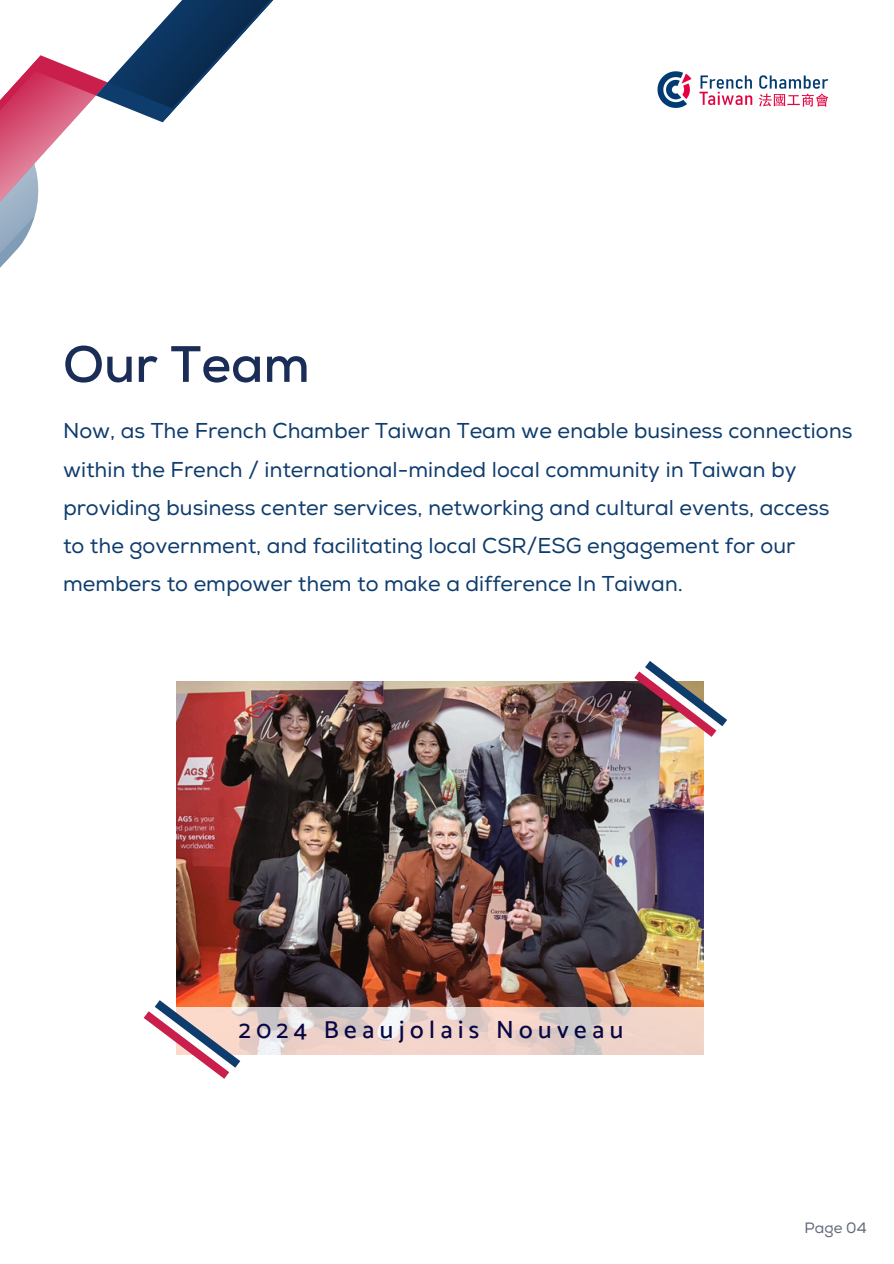
<style>
.page{position:relative;width:894px;height:1264px;background:#fff}
.page>*{position:absolute;margin:0;border:0;box-sizing:border-box;transform-origin:0 0}
.t1{font:700 51px "Nexa";color:#1a2d57}
.t2{font:500 24.75px "Catamaran";letter-spacing:.22em;color:#060644}
.t3{font:21.45px/38.2px "Nexa";color:#0e3c6d}
.t4{font:15px "Nexa";color:#61697b}
</style>
<div class="page">
<img style="left:657px;top:71px;width:172px;height:37px">
<svg style="left:0;top:0;width:274px;height:268px"></svg>
<img style="left:176px;top:681px;width:527px;height:326px">
<svg style="left:249px;top:1007px;width:454px;height:47px;background:#e7d2cb"></svg>
<svg style="left:143px;top:991px;width:106px;height:88px"></svg>
<svg style="left:625px;top:661px;width:102px;height:84px"></svg>
<p class="t1" style="left:63px;top:334px;width:248px">Our Team</p>
<p class="t3" style="left:63px;top:412px;width:790px">Now, as The French Chamber Taiwan Team we enable business connections within the French / international-minded local community in Taiwan by providing business center services, networking and cultural events, access to the government, and facilitating local CSR/ESG engagement for our members to empower them to make a difference In Taiwan.</p>
<p class="t2" style="left:239px;top:1014px;width:386px">2024 Beaujolais Nouveau</p>
<h1 class="t4" style="left:804px;top:1218px;width:63px">Page 04</h1>
</div>
